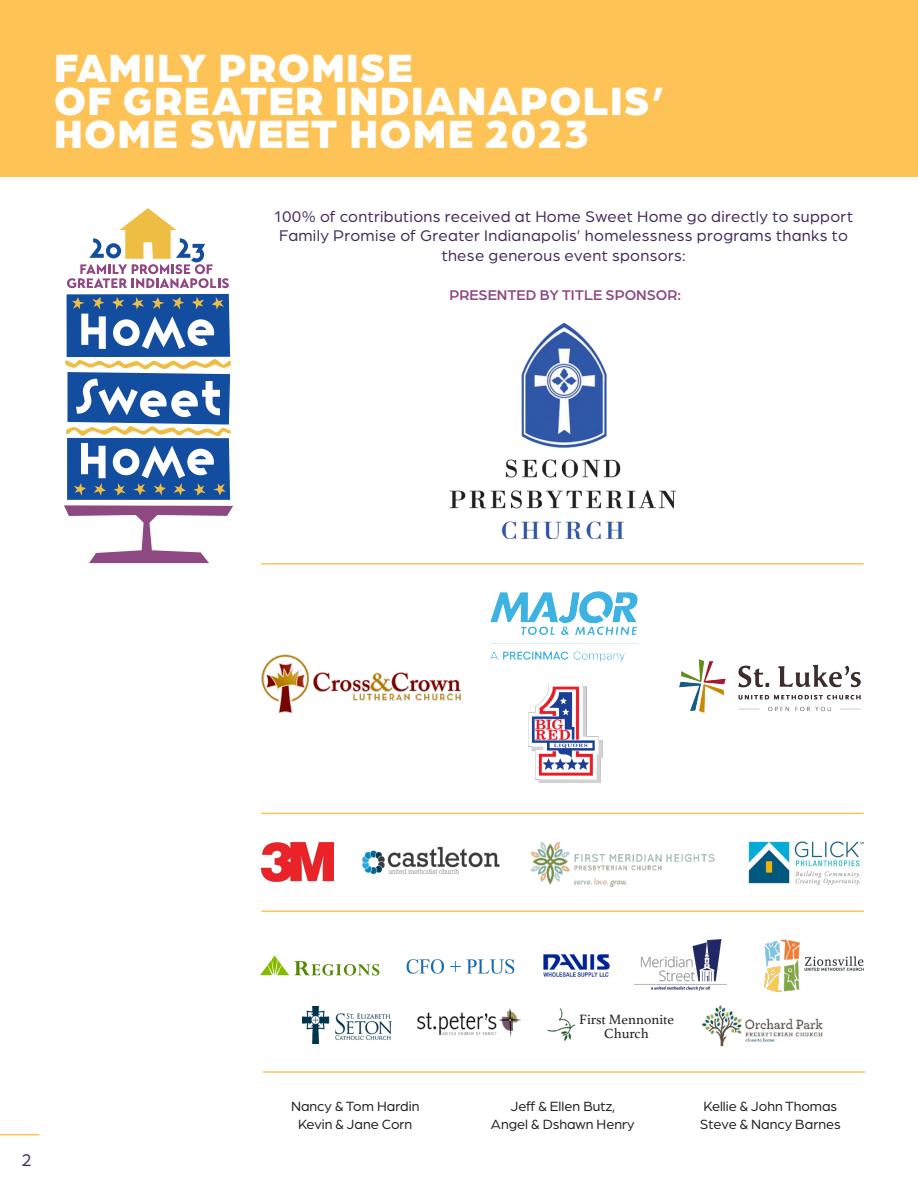
<style>
.page{position:relative;width:918px;height:1188px;background:#fff}
.page>*{position:absolute;margin:0;border:0;box-sizing:border-box;transform-origin:0 0}
.t1{font:900 42px/33px "Arboria";letter-spacing:.03em;color:#fff}
.t2{font:18px "Arboria";color:#452c5b}
.t3{font:16.5px/19.5px "Arboria";letter-spacing:.02em;color:#452c5b;text-align:center}
.t4{font:500 15px "Arboria";color:#8e4882}
.t5{font:14.25px/18px "Arboria";color:#231f20;text-align:center}
.t6{font:14.1px/14.1px "Athelas";color:#231f20;text-align:center}
</style>
<div class="page">
<hr style="left:0;top:1134px;width:39px;height:2px;background:#fec357">
<div style="left:0;top:0;width:918px;height:176px;background:#fec357"></div>
<img style="left:449px;top:322px;width:228px;height:218px">
<img style="left:490px;top:591px;width:148px;height:71px">
<img style="left:528px;top:683px;width:76px;height:100px">
<img style="left:261px;top:654px;width:200px;height:59px">
<img style="left:679px;top:659px;width:182px;height:54px">
<svg style="left:64px;top:208px;width:169px;height:355px"></svg>
<hr style="left:262px;top:911px;width:602px;height:1px;background:#fec357">
<img style="left:262px;top:843px;width:71px;height:38px">
<img style="left:362px;top:847px;width:137px;height:27px">
<img style="left:530px;top:842px;width:185px;height:45px">
<img style="left:748px;top:841px;width:116px;height:44px">
<img style="left:302px;top:1007px;width:89px;height:36px">
<img style="left:417px;top:1008px;width:104px;height:29px">
<img style="left:547px;top:1008px;width:29px;height:33px">
<img style="left:701px;top:1005px;width:122px;height:42px">
<hr style="left:261px;top:813px;width:603px;height:1px;background:#fec357">
<hr style="left:263px;top:1071px;width:602px;height:2px;background:#fec357">
<hr style="left:261px;top:563px;width:603px;height:2px;background:#fec357">
<img style="left:635px;top:940px;width:92px;height:51px">
<img style="left:406px;top:959px;width:109px;height:15px">
<img style="left:764px;top:939px;width:100px;height:53px">
<img style="left:543px;top:954px;width:67px;height:23px">
<svg style="left:260px;top:956px;width:119px;height:20px"></svg>
<h1 class="t1" style="left:54px;top:49px;width:613px">FAMILY PROMISE<br>OF GREATER INDIANAPOLIS’<br>HOME SWEET HOME 2023</h1>
<p class="t3" style="left:274px;top:206px;width:580px">100% of contributions received at Home Sweet Home go directly to support<br>Family Promise of Greater Indianapolis’ homelessness programs thanks to these generous event sponsors:</p>
<p class="t4" style="left:449px;top:285px;width:233px">PRESENTED BY TITLE SPONSOR:</p>
<p class="t2" style="left:22px;top:1149px;width:12px">2</p>
<p class="t6" style="left:579px;top:1012px;width:96px">First Mennonite<br>Church</p>
<p class="t5" style="left:291px;top:1097px;width:130px">Nancy &amp; Tom Hardin<br>Kevin &amp; Jane Corn</p>
<p class="t5" style="left:491px;top:1097px;width:145px">Jeff &amp; Ellen Butz,<br>Angel &amp; Dshawn Henry</p>
<p class="t5" style="left:700px;top:1097px;width:142px;text-align:left">Kellie &amp; John Thomas<br>Steve &amp; Nancy Barnes</p>
</div>
